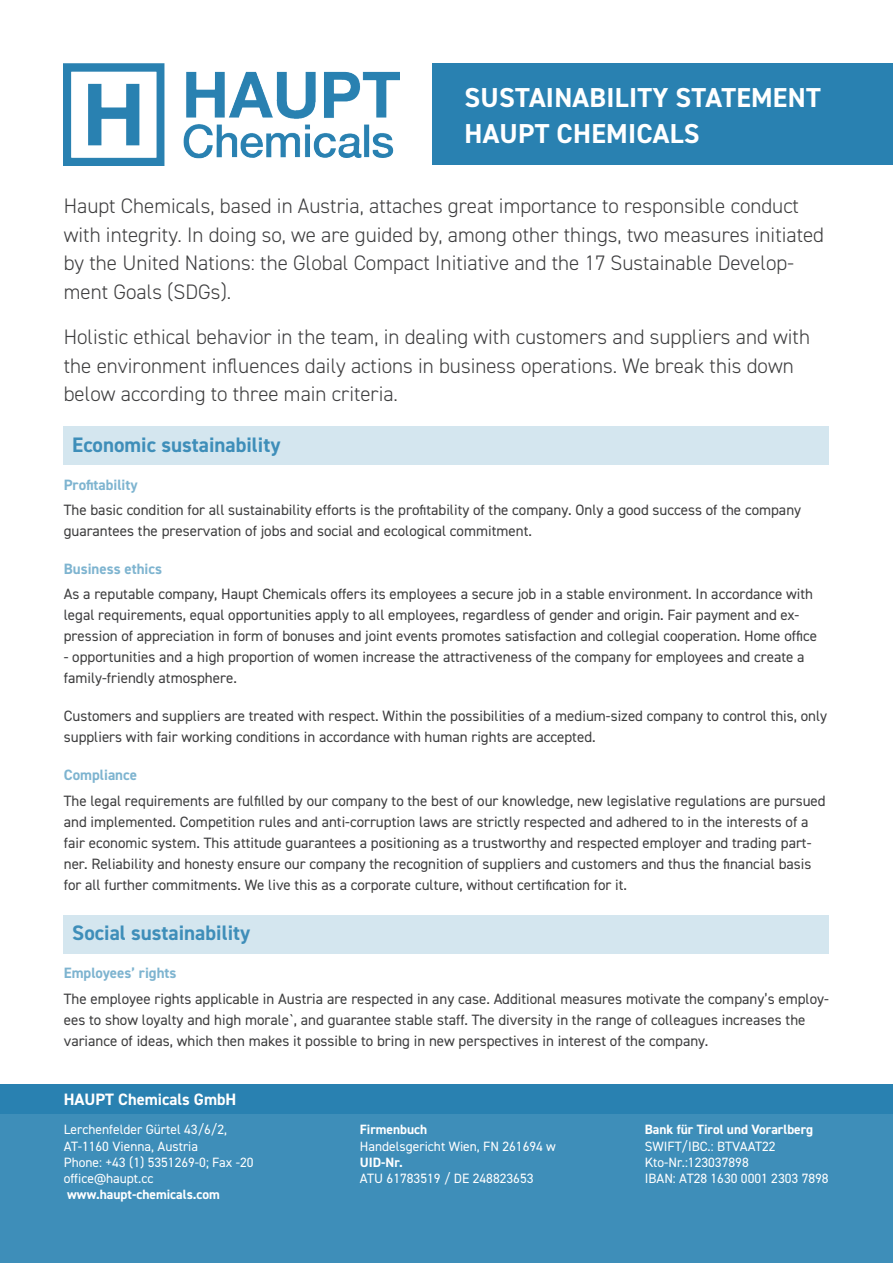
<style>
.page{position:relative;width:893px;height:1263px;background:#fff}
.page>*{position:absolute;margin:0;border:0;box-sizing:border-box;transform-origin:0 0}
.t1{font:700 27.45px/36px "DIN2014";letter-spacing:.01em;color:#fff}
.Body{font:300 21px/28.5px "DIN2014";color:#3e3e3f}
.H01{font:700 21px "DIN2014";color:#3e8eb9}
.t2{font:700 16.5px "DIN2014";color:#fff}
.Body-2{font:15px/21px "DIN2014";color:#3e3e3f}
.H02{font:700 15px "DIN2014";color:#7eb4d0}
.t3{font:13.5px/16.2px "DIN2014";color:#fff}
.t4{font:700 13.5px "DIN2014";color:#fff}
.s1{font-weight:700}
</style>
<div class="page">
<div style="left:433px;top:64px;width:460px;height:101px;background:#2981b1"></div>
<img style="left:64px;top:64px;width:336px;height:101px">
<div style="left:64px;top:427px;width:765px;height:38px;background:#d4e6ef"></div>
<div style="left:64px;top:915px;width:765px;height:38px;background:#d4e6ef"></div>
<div style="left:0;top:1084px;width:893px;height:179px;background:#2981b1"></div>
<div style="left:0;top:1114px;width:893px;height:149px;background:#3e8eb9"></div>
<p class="t1" style="left:464px;top:79px;width:358px">SUSTAINABILITY STATEMENT<br>HAUPT CHEMICALS</p>
<p class="Body" style="left:64px;top:192px;width:762px">Haupt Chemicals, based in Austria, attaches great importance to responsible conduct with integrity. In doing so, we are guided by, among other things, two measures initiated by the United Nations: the Global Compact Initiative and the 17 Sustainable Develop&shy;ment Goals (SDGs).</p>
<p class="Body" style="left:64px;top:323px;width:748px">Holistic ethical behavior in the team, in dealing with customers and suppliers and with the environment influences daily actions in business operations. We break this down below according to three main criteria.</p>
<p class="H01" style="left:72px;top:431px;width:210px">Economic sustainability</p>
<p class="H02" style="left:64px;top:475px;width:75px">Profitability</p>
<p class="Body-2" style="left:64px;top:499px;width:739px">The basic condition for all sustainability efforts is the profitability of the company. Only a good success of the company guarantees the preservation of jobs and social and ecological commitment.</p>
<p class="H02" style="left:64px;top:559px;width:100px">Business ethics</p>
<p class="Body-2" style="left:64px;top:583px;width:755px">As a reputable company, Haupt Chemicals offers its employees a secure job in a stable environment. In accordance with legal requirements, equal opportunities apply to all employees, regardless of gender and origin. Fair payment and ex&shy;pression of appreciation in form of bonuses and joint events promotes satisfaction and collegial cooperation. Home office</p>
<p class="Body-2" style="left:64px;top:646px;width:742px">- opportunities and a high proportion of women increase the attractiveness of the company for employees and create a family-friendly atmosphere.</p>
<p class="Body-2" style="left:64px;top:705px;width:765px">Customers and suppliers are treated with respect. Within the possibilities of a medium-sized company to control this, only suppliers with fair working conditions in accordance with human rights are accepted.</p>
<p class="H02" style="left:64px;top:765px;width:75px">Compliance</p>
<p class="Body-2" style="left:64px;top:790px;width:763px">The legal requirements are fulfilled by our company to the best of our knowledge, new legislative regulations are pursued and implemented. Competition rules and anti-corruption laws are strictly respected and adhered to in the interests of a fair economic system. This attitude guarantees a positioning as a trustworthy and respected employer and trading part&shy;ner. Reliability and honesty ensure our company the recognition of suppliers and customers and thus the financial basis for all further commitments. We live this as a corporate culture, without certification for it.</p>
<p class="H01" style="left:72px;top:919px;width:179px">Social sustainability</p>
<p class="H02" style="left:64px;top:963px;width:114px">Employees’ rights</p>
<p class="Body-2" style="left:64px;top:988px;width:767px">The employee rights applicable in Austria are respected in any case. Additional measures motivate the company’s employ&shy;ees to show loyalty and high morale`, and guarantee stable staff. The diversity in the range of colleagues increases the variance of ideas, which then makes it possible to bring in new perspectives in interest of the company.</p>
<p class="t2" style="left:64px;top:1088px;width:174px">HAUPT Chemicals GmbH</p>
<p class="t3" style="left:64px;top:1121px;width:165px">Lerchenfelder Gürtel 43/6/2,<br>AT-1160 Vienna, Austria</p>
<p class="t3" style="left:64px;top:1154px;width:191px">Phone: +43 (1) 5351269-0; Fax -20</p>
<p class="t3" style="left:64px;top:1170px;width:91px">office@haupt.cc</p>
<p class="t4" style="left:67px;top:1185px;width:154px">www.haupt-chemicals.com</p>
<p class="t3" style="left:360px;top:1121px;width:198px"><span class="s1">Firmenbuch<br></span>Handelsgericht Wien, FN 261694 w</p>
<p class="t3" style="left:360px;top:1154px;width:175px"><span class="s1">UID-Nr.<br></span>ATU 61783519 / DE 248823653</p>
<p class="t4" style="left:645px;top:1121px;width:170px">Bank für Tirol und Vorarlberg</p>
<p class="t3" style="left:645px;top:1137px;width:132px">SWIFT/IBC.: BTVAAT22</p>
<p class="t3" style="left:645px;top:1154px;width:105px">Kto-Nr.:123037898</p>
<p class="t3" style="left:645px;top:1170px;width:185px">IBAN: AT28 1630 0001 2303 7898</p>
</div>
